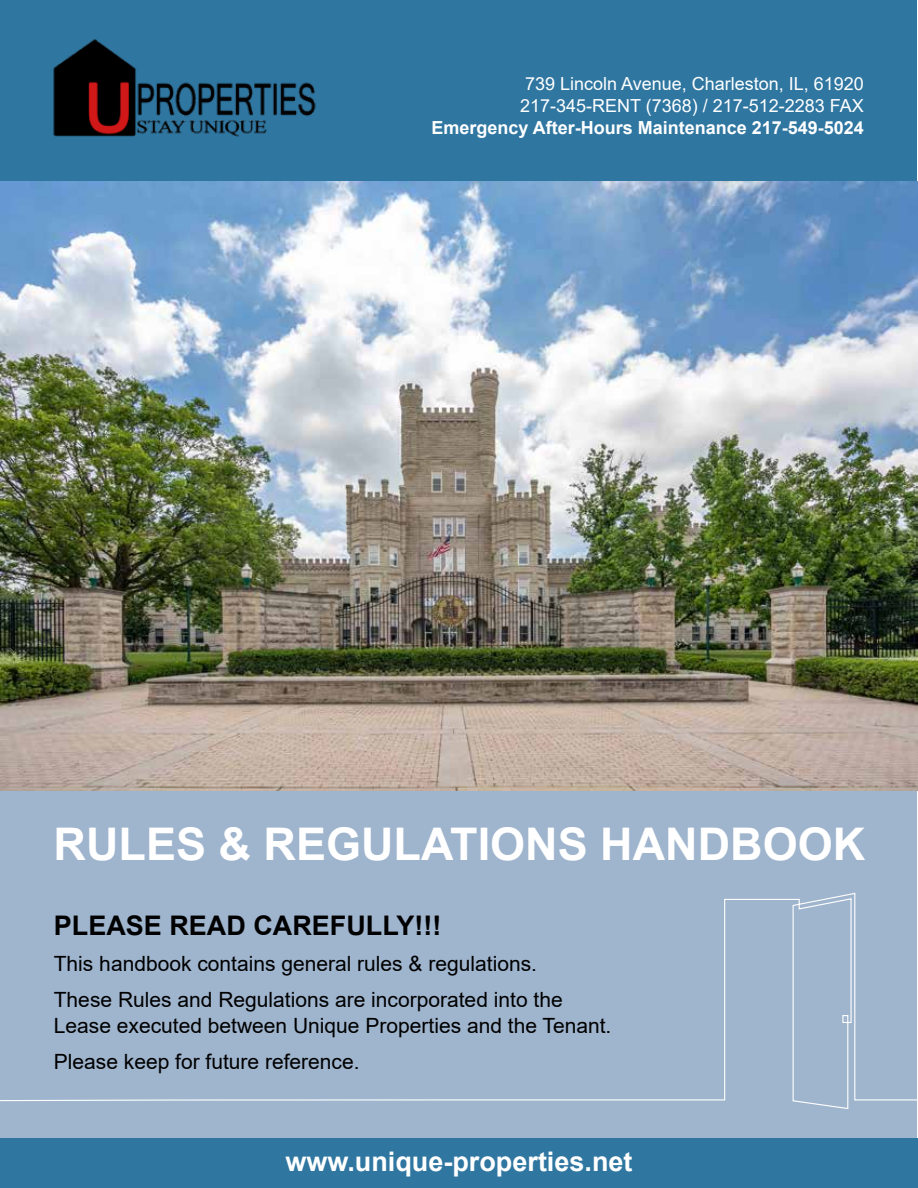
<style>
.page{position:relative;width:918px;height:1188px;background:#fff}
.page>*{position:absolute;margin:0;border:0;box-sizing:border-box;transform-origin:0 0}
.t1{font:700 45px "Arial";color:#fff}
.t2{font:700 27px "Arial";color:#fff}
.t3{font:700 27px "Arial";color:#000}
.t4{font:21px/36px "Arial";color:#000}
.t5{font:18px/21.6px "Arial";color:#fff}
.t6{font:700 18px "Arial";color:#fff}
</style>
<div class="page">
<div style="left:1px;top:791px;width:916px;height:347px;background:#9fb4cd"></div>
<div style="left:1px;top:1138px;width:917px;height:50px;background:#2f76a1"></div>
<div style="left:1px;top:0;width:916px;height:181px;background:#2f76a1"></div>
<img style="left:1px;top:181px;width:916px;height:610px">
<svg style="left:0;top:892px;width:917px;height:218px"></svg>
<img style="left:53px;top:39px;width:263px;height:98px">
<p class="t5" style="left:520px;top:73px;width:345px">739 Lincoln Avenue, Charleston, IL, 61920<br>217-345-RENT (7368) / 217-512-2283 FAX</p>
<p class="t6" style="left:431px;top:115px;width:434px">Emergency After-Hours Maintenance 217-549-5024</p>
<h1 class="t1" style="left:54px;top:813px;width:813px">RULES &amp; REGULATIONS HANDBOOK</h1>
<p class="t3" style="left:54px;top:907px;width:389px">PLEASE READ CAREFULLY!!!</p>
<p class="t4" style="left:54px;top:946px;width:510px">This handbook contains general rules &amp; regulations.<br>These Rules and Regulations are incorporated into the</p>
<p class="t4" style="left:54px;top:1007px;width:559px">Lease executed between Unique Properties and the Tenant.<br>Please keep for future reference.</p>
<p class="t2" style="left:285px;top:1142px;width:349px">www.unique-properties.net</p>
</div>
